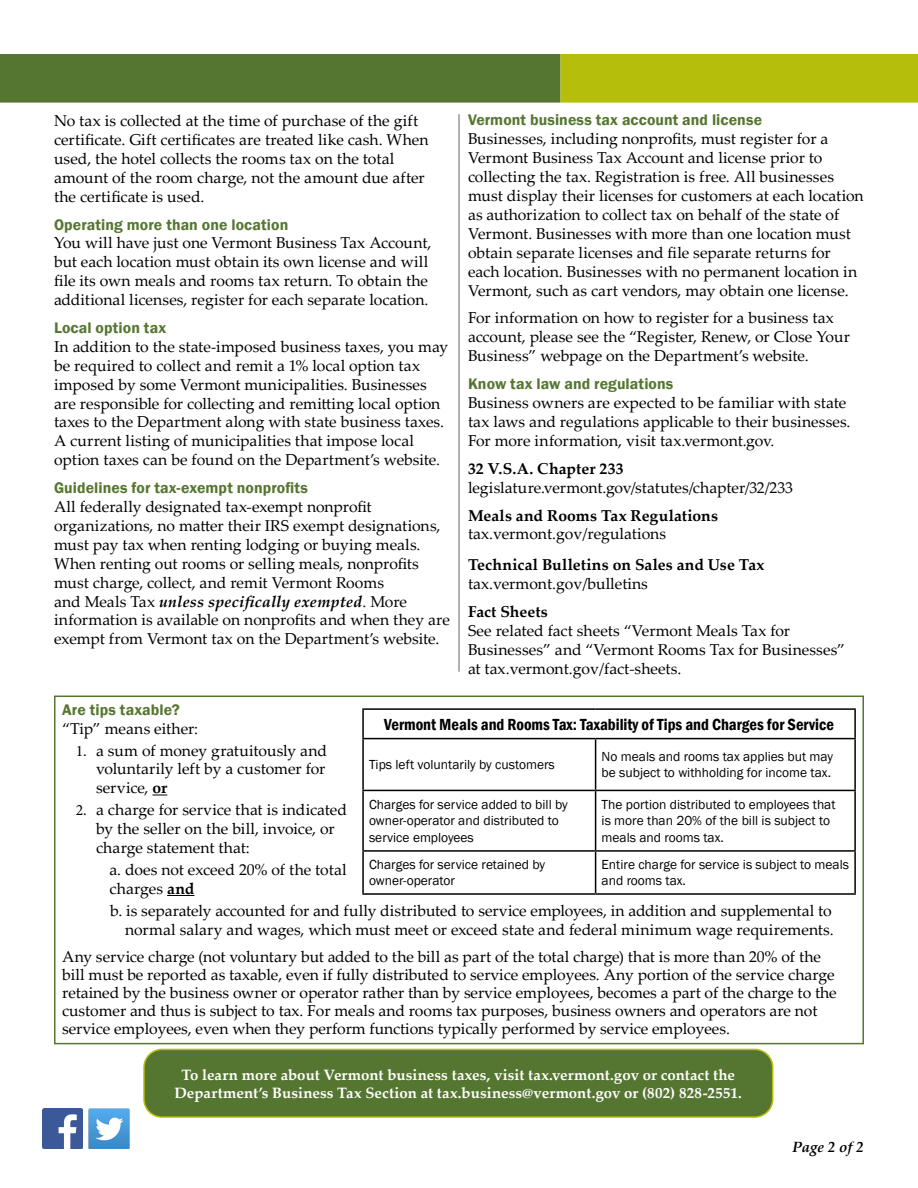
<style>
.page{position:relative;width:918px;height:1188px;background:#fff}
.page>*{position:absolute;margin:0;border:0;box-sizing:border-box;transform-origin:0 0}
.t1{font:600 condensed 16.5px "Franklin Gothic";color:#000}
.t2{font:15.75px/18.9px "Palatino Linotype";color:#000}
.t3{font:600 15.75px "Franklin Gothic";letter-spacing:.005em;color:#557630}
.t4{font:700 15.75px "Palatino Linotype";letter-spacing:.005em;color:#000}
.t5{font:700 15px/18px "Palatino Linotype";letter-spacing:.005em;color:#fff;text-align:center}
.t6{font:italic 700 15px "Palatino Linotype";color:#000}
.t7{font:13.5px/16.2px "Franklin Gothic";color:#000}
.s1{font-weight:700;font-style:italic}
.s2{font-family:"Minion Pro"}
.s3{font-weight:700}
</style>
<div class="page">
<svg style="left:152px;top:795px;width:15px;height:1px"></svg>
<svg style="left:167px;top:895px;width:27px;height:1px"></svg>
<div style="left:54px;top:696px;width:810px;height:348px;border:2px solid #557630"></div>
<div style="left:1px;top:55px;width:559px;height:47px;background:#557630"></div>
<div style="left:0;top:54px;width:561px;height:49px;border:2px solid #557630"></div>
<div style="left:561px;top:55px;width:356px;height:47px;background:#b5bf0b"></div>
<div style="left:561px;top:54px;width:357px;height:49px;border:2px solid #b5bf0b"></div>
<div style="left:144px;top:1049px;width:629px;height:68px;background:#557630;border-radius:18px"></div>
<div style="left:143px;top:1049px;width:630px;height:69px;border:2px solid #b5bf0b;border-radius:18px"></div>
<hr style="left:459px;top:114px;width:1px;height:558px;background:#636466">
<hr style="left:362px;top:708px;width:234px;height:2px;background:#000">
<hr style="left:362px;top:710px;width:2px;height:28px;background:#000">
<hr style="left:596px;top:708px;width:260px;height:2px;background:#000">
<hr style="left:854px;top:710px;width:2px;height:28px;background:#000">
<hr style="left:362px;top:738px;width:234px;height:1px;background:#000">
<hr style="left:362px;top:739px;width:2px;height:51px;background:#000">
<hr style="left:596px;top:738px;width:260px;height:1px;background:#000">
<hr style="left:595px;top:739px;width:1px;height:51px;background:#000">
<hr style="left:854px;top:739px;width:2px;height:51px;background:#000">
<hr style="left:362px;top:790px;width:234px;height:1px;background:#000">
<hr style="left:362px;top:791px;width:2px;height:59px;background:#000">
<hr style="left:596px;top:790px;width:260px;height:1px;background:#000">
<hr style="left:595px;top:791px;width:1px;height:59px;background:#000">
<hr style="left:854px;top:791px;width:2px;height:59px;background:#000">
<hr style="left:362px;top:850px;width:234px;height:2px;background:#000">
<hr style="left:362px;top:852px;width:2px;height:41px;background:#000">
<hr style="left:596px;top:850px;width:260px;height:2px;background:#000">
<hr style="left:595px;top:852px;width:1px;height:41px;background:#000">
<hr style="left:854px;top:852px;width:2px;height:41px;background:#000">
<hr style="left:362px;top:893px;width:234px;height:2px;background:#000">
<hr style="left:596px;top:893px;width:260px;height:2px;background:#000">
<img style="left:42px;top:1108px;width:40px;height:40px">
<img style="left:88px;top:1108px;width:42px;height:41px">
<p class="t2" style="left:54px;top:111px;width:376px">No tax is collected at the time of purchase of the gift certificate. Gift certificates are treated like cash. When used, the hotel collects the rooms tax on the total amount of the room charge, not the amount due after the certificate is used.</p>
<p class="t3" style="left:54px;top:215px;width:236px">Operating more than one location</p>
<p class="t2" style="left:54px;top:233px;width:379px">You will have just one Vermont Business Tax Account, but each location must obtain its own license and will file its own meals and rooms tax return. To obtain the additional licenses, register for each separate location.</p>
<p class="t3" style="left:54px;top:318px;width:114px">Local option tax</p>
<p class="t2" style="left:54px;top:336px;width:396px">In addition to the state-imposed business taxes, you may be required to collect and remit a 1% local option tax imposed by some Vermont municipalities. Businesses are responsible for collecting and remitting local option taxes to the Department along with state business taxes.<br>A current listing of municipalities that impose local option taxes can be found on the Department’s website.</p>
<p class="t3" style="left:54px;top:478px;width:255px">Guidelines for tax-exempt nonprofits</p>
<p class="t2" style="left:54px;top:497px;width:398px">All federally designated tax-exempt nonprofit organizations, no matter their IRS exempt designations, must pay tax when renting lodging or buying meals.<br>When renting out rooms or selling meals, nonprofits must charge, collect, and remit Vermont Rooms<br>and Meals Tax <span class="s1">unless specifically exempted</span>. More information is available on nonprofits and when they are exempt from Vermont tax on the Department’s website.</p>
<p class="t3" style="left:468px;top:111px;width:296px">Vermont business tax account and license</p>
<p class="t2" style="left:468px;top:129px;width:397px">Businesses, including nonprofits, must register for a Vermont Business Tax Account and license prior to collecting the tax. Registration is free. All businesses must display their licenses for customers at each location as authorization to collect tax on behalf of the state of Vermont. Businesses with more than one location must obtain separate licenses and file separate returns for each location. Businesses with no permanent location in Vermont, such as cart vendors, may obtain one license.</p>
<p class="t2" style="left:468px;top:308px;width:383px">For information on how to register for a business tax account, please see the “Register, Renew, or Close Your<br>Business” webpage on the Department’s website.</p>
<p class="t3" style="left:468px;top:374px;width:207px">Know tax law and regulations</p>
<p class="t2" style="left:468px;top:393px;width:384px">Business owners are expected to be familiar with state tax laws and regulations applicable to their businesses.<br>For more information, visit tax.vermont.gov.</p>
<p class="t4" style="left:468px;top:457px;width:157px">32 V.S.A. Chapter 233</p>
<p class="t2" style="left:468px;top:477px;width:327px">legislature.vermont.gov/statutes/chapter/32/233</p>
<p class="t4" style="left:468px;top:504px;width:252px">Meals and Rooms Tax Regulations</p>
<p class="t2" style="left:468px;top:524px;width:200px">tax.vermont.gov/regulations</p>
<p class="t4" style="left:468px;top:554px;width:298px">Technical Bulletins on Sales and Use Tax</p>
<p class="t2" style="left:468px;top:574px;width:181px">tax.vermont.gov/bulletins</p>
<p class="t4" style="left:468px;top:601px;width:81px">Fact Sheets</p>
<p class="t2" style="left:468px;top:621px;width:379px">See related fact sheets “Vermont Meals Tax for<br>Businesses” and “Vermont Rooms Tax for Businesses” at tax.vermont.gov/fact-sheets.</p>
<p class="t3" style="left:62px;top:700px;width:119px">Are tips taxable?</p>
<p class="t2" style="left:62px;top:718px;width:137px">“Tip” means either:</p>
<p class="t2" style="left:96px;top:740px;width:233px;text-align:justify;text-indent:-20px"><span class="s2">1.</span> a sum of money gratuitously and voluntarily left by a customer for service, <span class="s3">or</span></p>
<p class="t2" style="left:96px;top:800px;width:253px;text-indent:-20px"><span class="s2">2.</span> a charge for service that is indicated by the seller on the bill, invoice, or charge statement that:</p>
<p class="t2" style="left:109px;top:860px;width:239px">a. does not exceed 20% of the total charges <span class="s3">and</span></p>
<p class="t2" style="left:110px;top:900px;width:725px;text-align:right">b. is separately accounted for and fully distributed to service employees, in addition and supplemental to normal salary and wages, which must meet or exceed state and federal minimum wage requirements.</p>
<p class="t2" style="left:62px;top:947px;width:776px;line-height:18px">Any service charge (not voluntary but added to the bill as part of the total charge) that is more than 20% of the bill must be reported as taxable, even if fully distributed to service employees. Any portion of the service charge retained by the business owner or operator rather than by service employees, becomes a part of the charge to the customer and thus is subject to tax. For meals and rooms tax purposes, business owners and operators are not service employees, even when they perform functions typically performed by service employees.</p>
<p class="t1" style="left:384px;top:713px;width:451px">Vermont Meals and Rooms Tax: Taxability of Tips and Charges for Service</p>
<p class="t7" style="left:369px;top:757px;width:187px">Tips left voluntarily by customers</p>
<p class="t7" style="left:602px;top:749px;width:233px">No meals and rooms tax applies but may be subject to withholding for income tax.</p>
<p class="t7" style="left:369px;top:797px;width:200px">Charges for service added to bill by owner-operator and distributed to service employees</p>
<p class="t7" style="left:602px;top:797px;width:236px">The portion distributed to employees that is more than 20% of the bill is subject to meals and rooms tax.</p>
<p class="t7" style="left:369px;top:857px;width:177px">Charges for service retained by owner-operator</p>
<p class="t7" style="left:602px;top:857px;width:249px">Entire charge for service is subject to meals and rooms tax.</p>
<p class="t5" style="left:174px;top:1065px;width:569px">To learn more about Vermont business taxes, visit tax.vermont.gov or contact the<br>Department’s Business Tax Section at tax.business@vermont.gov or (802) 828-2551.</p>
<p class="t6" style="left:792px;top:1137px;width:73px">Page 2 of 2</p>
</div>
